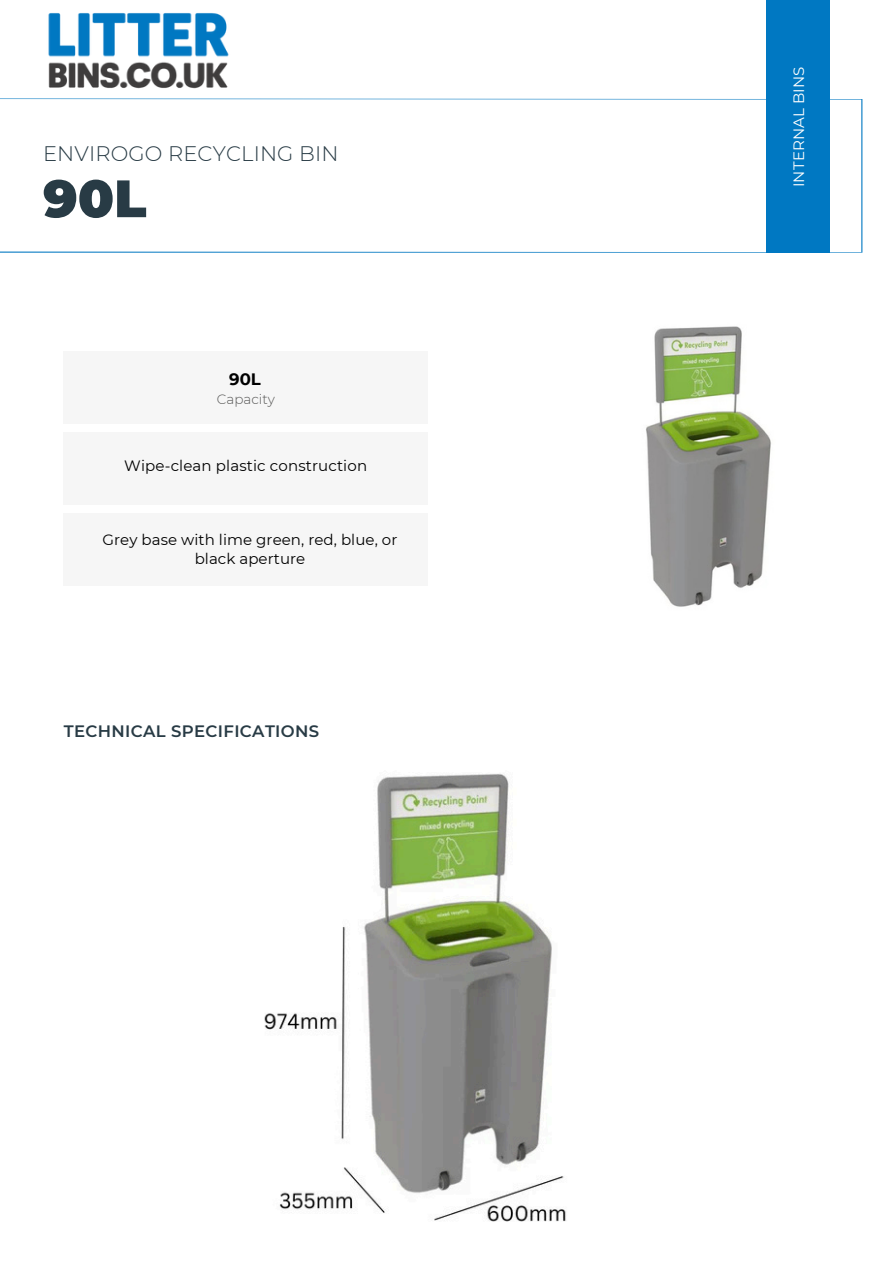
<style>
.page{position:relative;width:894px;height:1264px;background:#fff}
.page>*{position:absolute;margin:0;border:0;box-sizing:border-box;transform-origin:0 0}
.t1{font:900 52.5px "Montserrat";color:#283b45}
.t2{font:300 21px "Montserrat";letter-spacing:.005em;color:#283b45}
.t3{font:600 16.5px "Montserrat";letter-spacing:.02em;color:#283b45}
.t4{font:700 16.5px "Montserrat";color:#000}
.t5{font:15px/19.2px "Montserrat";letter-spacing:.005em;color:#000;text-align:center}
.t6{font:15px "Montserrat";letter-spacing:.01em;color:#fff}
.t7{font:300 13.5px "Montserrat";color:#575756}
</style>
<div class="page">
<svg style="left:0;top:98px;width:862px;height:155px"></svg>
<div style="left:765px;top:0;width:64px;height:252px;background:#0078c2"></div>
<div style="left:64px;top:352px;width:363px;height:72px;background:#f6f6f6"></div>
<div style="left:64px;top:433px;width:363px;height:72px;background:#f6f6f6"></div>
<div style="left:64px;top:514px;width:363px;height:72px;background:#f6f6f6"></div>
<img style="left:646px;top:326px;width:125px;height:281px">
<img style="left:264px;top:773px;width:302px;height:449px">
<img style="left:48px;top:13px;width:181px;height:76px">
<h2 class="t2" style="left:43px;top:140px;width:297px">ENVIROGO RECYCLING BIN</h2>
<h3 class="t1" style="left:43px;top:166px;width:105px">90L</h3>
<h3 class="t4" style="left:229px;top:369px;width:33px">90L</h3>
<h5 class="t7" style="left:217px;top:391px;width:60px">Capacity</h5>
<p class="t5" style="left:124px;top:456px;width:244px">Wipe-clean plastic construction</p>
<h5 class="t5" style="left:102px;top:529px;width:296px">Grey base with lime green, red, blue, or black aperture</h5>
<p class="t3" style="left:64px;top:721px;width:257px">TECHNICAL SPECIFICATIONS</p>
<h1 class="t6" style="left:789px;top:187px;width:122px;rotate:-90deg">INTERNAL BINS</h1>
</div>
